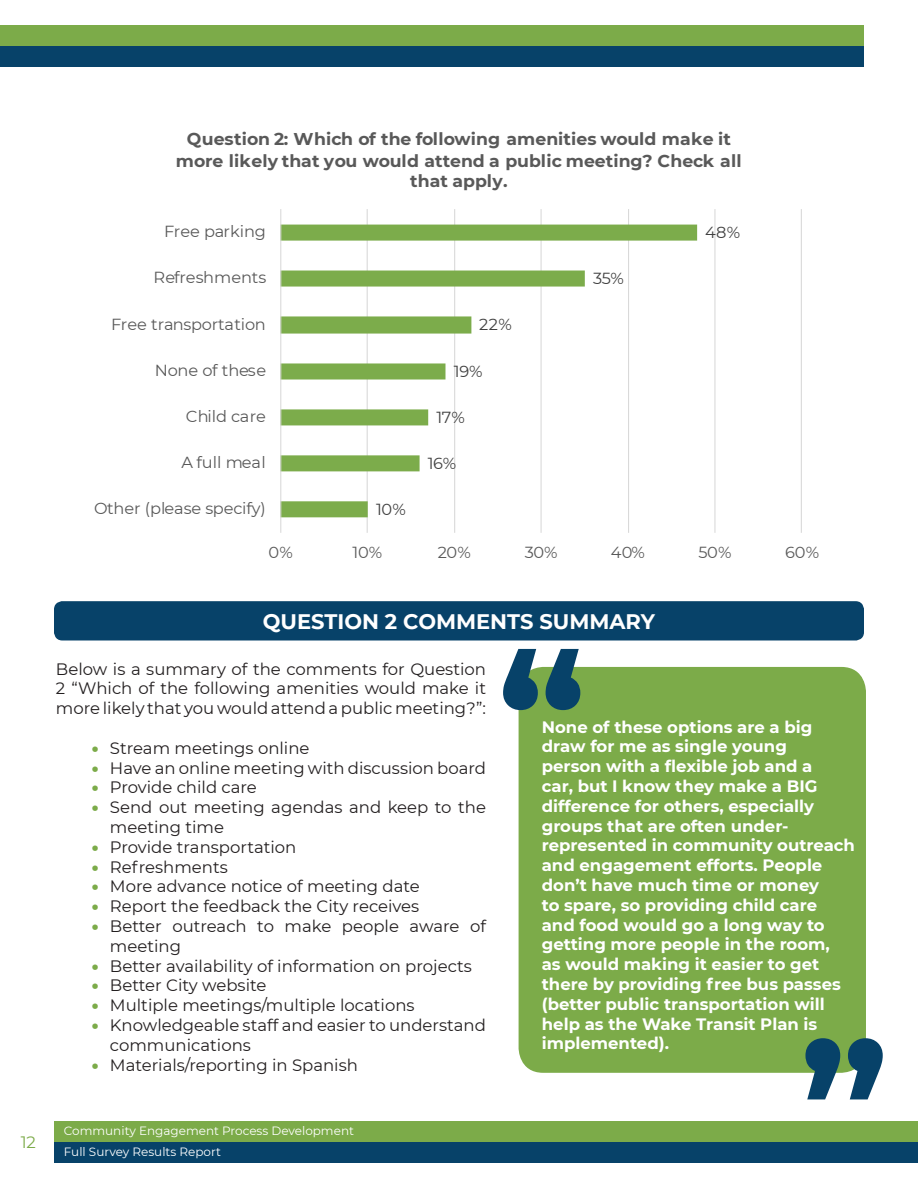
<style>
.page{position:relative;width:918px;height:1188px;background:#fff}
.page>*{position:absolute;margin:0;border:0;box-sizing:border-box;transform-origin:0 0}
.t1{font:700 180px "Montserrat";color:#074269}
.t2{font:700 21px "Montserrat";color:#fff}
.t3{font:700 17.1px/20.9px "Montserrat";letter-spacing:.005em;color:#595959;text-align:center}
.t4{font:16.5px/19.8px "Montserrat";color:#231f20}
.t5{font:700 16.5px/19.8px "Montserrat";color:#fff}
.t6{font:900 16.5px "Montserrat";color:#7cab49}
.t7{font:16.5px "Montserrat";color:#7cab49}
.t8{font:16.05px "Montserrat";letter-spacing:-.005em;color:#595959}
.t9{font:16.05px "Montserrat";letter-spacing:-.03em;color:#404040}
.t10{font:12px "Montserrat";color:#fff}
</style>
<div class="page">
<div style="left:0;top:25px;width:864px;height:21px;background:#7cab49"></div>
<div style="left:54px;top:1121px;width:864px;height:21px;background:#7cab49"></div>
<div style="left:0;top:46px;width:864px;height:21px;background:#074269"></div>
<div style="left:54px;top:1142px;width:864px;height:21px;background:#074269"></div>
<div style="left:55px;top:602px;width:808px;height:38px;background:#074269;border-radius:8px"></div>
<div style="left:54px;top:601px;width:810px;height:39px;border:2px solid #074269;border-radius:8px"></div>
<hr style="left:367px;top:209px;width:1px;height:324px;background:#d9d9d9">
<hr style="left:454px;top:209px;width:1px;height:324px;background:#d9d9d9">
<hr style="left:541px;top:209px;width:1px;height:324px;background:#d9d9d9">
<hr style="left:628px;top:209px;width:1px;height:324px;background:#d9d9d9">
<hr style="left:714px;top:209px;width:1px;height:324px;background:#d9d9d9">
<hr style="left:801px;top:209px;width:1px;height:324px;background:#d9d9d9">
<svg style="left:281px;top:225px;width:416px;height:292px"></svg>
<hr style="left:280px;top:209px;width:1px;height:324px;background:#d9d9d9">
<div style="left:519px;top:668px;width:346px;height:404px;background:#7cab49;border-radius:24px"></div>
<div style="left:519px;top:667px;width:347px;height:406px;border:2px solid #7cab49;border-radius:24px"></div>
<p class="t3" style="left:176px;top:128px;width:567px">Question 2: Which of the following amenities would make it more likely that you would attend a public meeting? Check all that apply.</p>
<p class="t8" style="left:164px;top:220px;width:103px">Free parking</p>
<p class="t9" style="left:705px;top:221px;width:37px">48%</p>
<p class="t8" style="left:154px;top:267px;width:114px">Refreshments</p>
<p class="t9" style="left:593px;top:267px;width:32px">35%</p>
<p class="t8" style="left:111px;top:313px;width:156px">Free transportation</p>
<p class="t9" style="left:479px;top:314px;width:34px">22%</p>
<p class="t8" style="left:155px;top:359px;width:113px">None of these</p>
<p class="t9" style="left:454px;top:360px;width:30px">19%</p>
<p class="t8" style="left:186px;top:405px;width:81px">Child care</p>
<p class="t9" style="left:436px;top:406px;width:30px">17%</p>
<p class="t8" style="left:181px;top:451px;width:86px">A full meal</p>
<p class="t9" style="left:428px;top:452px;width:30px">16%</p>
<p class="t8" style="left:94px;top:497px;width:173px">Other (please specify)</p>
<p class="t9" style="left:376px;top:498px;width:31px">10%</p>
<p class="t8" style="left:269px;top:541px;width:26px">0%</p>
<p class="t8" style="left:353px;top:541px;width:31px">10%</p>
<p class="t8" style="left:438px;top:541px;width:34px">20%</p>
<p class="t8" style="left:525px;top:541px;width:34px">30%</p>
<p class="t8" style="left:611px;top:541px;width:35px">40%</p>
<p class="t8" style="left:699px;top:541px;width:34px">50%</p>
<p class="t8" style="left:785px;top:541px;width:35px">60%</p>
<p class="t7" style="left:21px;top:1130px;width:17px">12</p>
<p class="t2" style="left:263px;top:606px;width:394px">QUESTION 2 COMMENTS SUMMARY</p>
<p class="t4" style="left:56px;top:658px;width:432px;text-align:justify">Below is a summary of the comments for Question 2 “Which of the following amenities would make it more likely that you would attend a public meeting?”:</p>
<p class="t4" style="left:110px;top:737px;width:201px">Stream meetings online</p>
<p class="t4" style="left:110px;top:757px;width:378px">Have an online meeting with discussion board</p>
<p class="t4" style="left:110px;top:777px;width:148px">Provide child care</p>
<p class="t4" style="left:110px;top:797px;width:378px">Send out meeting agendas and keep to the meeting time</p>
<p class="t4" style="left:110px;top:836px;width:188px">Provide transportation</p>
<p class="t4" style="left:110px;top:856px;width:119px">Refreshments</p>
<p class="t4" style="left:110px;top:876px;width:311px">More advance notice of meeting date</p>
<p class="t4" style="left:110px;top:896px;width:311px">Report the feedback the City receives</p>
<p class="t4" style="left:110px;top:916px;width:378px">Better outreach to make people aware of meeting</p>
<p class="t4" style="left:110px;top:955px;width:363px">Better availability of information on projects</p>
<p class="t4" style="left:110px;top:975px;width:158px">Better City website</p>
<p class="t4" style="left:110px;top:995px;width:306px">Multiple meetings/multiple locations</p>
<p class="t4" style="left:110px;top:1015px;width:378px">Knowledgeable staff and easier to understand communications</p>
<p class="t4" style="left:110px;top:1054px;width:249px">Materials/reporting in Spanish</p>
<p class="t6" style="left:92px;top:736px;width:8px">•</p>
<p class="t6" style="left:92px;top:755px;width:8px">•</p>
<p class="t6" style="left:92px;top:775px;width:8px">•</p>
<p class="t6" style="left:92px;top:795px;width:8px">•</p>
<p class="t6" style="left:92px;top:835px;width:8px">•</p>
<p class="t6" style="left:92px;top:854px;width:8px">•</p>
<p class="t6" style="left:92px;top:874px;width:8px">•</p>
<p class="t6" style="left:92px;top:894px;width:8px">•</p>
<p class="t6" style="left:92px;top:914px;width:8px">•</p>
<p class="t6" style="left:92px;top:953px;width:8px">•</p>
<p class="t6" style="left:92px;top:973px;width:8px">•</p>
<p class="t6" style="left:92px;top:993px;width:8px">•</p>
<p class="t6" style="left:92px;top:1013px;width:8px">•</p>
<p class="t6" style="left:92px;top:1052px;width:8px">•</p>
<p class="t10" style="left:64px;top:1123px;width:292px">Community Engagement Process Development</p>
<p class="t10" style="left:64px;top:1144px;width:159px">Full Survey Results Report</p>
<p class="t1" style="left:497px;top:589px;width:91px">“</p>
<p class="t5" style="left:542px;top:716px;width:315px">None of these options are a big draw for me as single young<br>person with a flexible job and a<br>car, but I know they make a BIG difference for others, especially groups that are often under&shy;represented in community outreach and engagement efforts. People don’t have much time or money<br>to spare, so providing child care<br>and food would go a long way to getting more people in the room,<br>as would making it easier to get there by providing free bus passes (better public transportation will help as the Wake Transit Plan is implemented).</p>
<p class="t1" style="left:799px;top:980px;width:91px">”</p>
</div>
